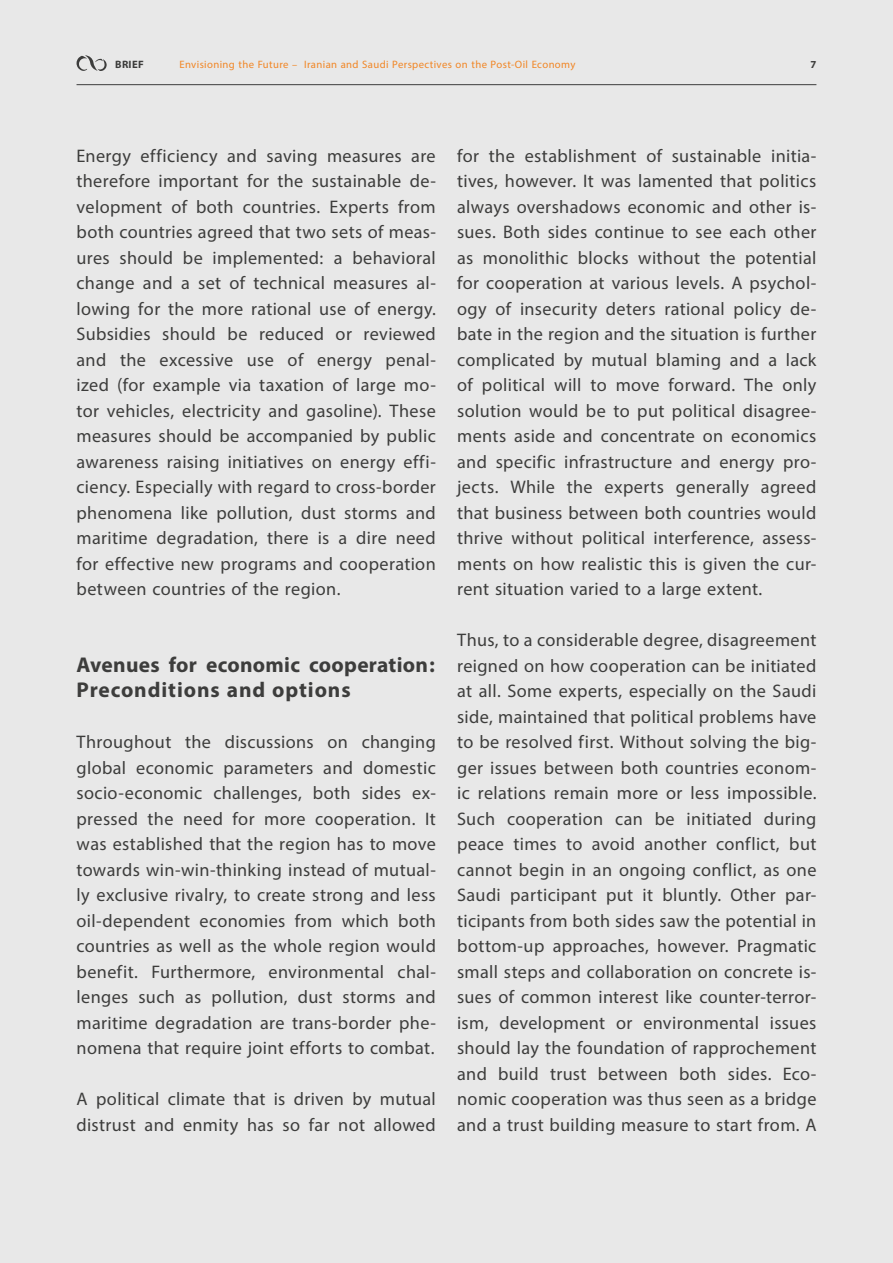
<style>
.page{position:relative;width:893px;height:1263px;background:#e8e8e8}
.page>*{position:absolute;margin:0;border:0;box-sizing:border-box;transform-origin:0 0}
.t1{font:700 30px/25.5px "Myriad Arabic";letter-spacing:.01em;color:#3d3d3c}
.t2{font:25.5px/25.5px "Myriad Arabic";letter-spacing:.015em;color:#3d3d3c;text-align:justify}
.t3{font:15px "Myriad Arabic";letter-spacing:.025em;color:#f18625}
.t4{font:700 15px "Myriad Arabic";letter-spacing:.02em;color:#3d3d3c}
</style>
<div class="page">
<hr style="left:77px;top:84px;width:739px;height:1px;background:#3d3d3c">
<svg style="left:77px;top:55px;width:30px;height:16px"></svg>
<p class="t4" style="left:115px;top:54px;width:30px">BRIEF</p>
<p class="t3" style="left:179px;top:54px;width:397px">Envisioning the Future – Iranian and Saudi Perspectives on the Post-Oil Economy</p>
<p class="t4" style="left:810px;top:54px;width:7px">7</p>
<p class="t2" style="left:77px;top:143px;width:361px">Energy efficiency and saving measures are therefore important for the sustainable de&shy;velopment of both countries. Experts from both countries agreed that two sets of meas&shy;ures should be implemented: a behavioral change and a set of technical measures al&shy;lowing for the more rational use of energy.<br>Subsidies should be reduced or reviewed and the excessive use of energy penal&shy;ized (for example via taxation of large mo&shy;tor vehicles, electricity and gasoline). These measures should be accompanied by public awareness raising initiatives on energy effi&shy;ciency. Especially with regard to cross-border phenomena like pollution, dust storms and maritime degradation, there is a dire need for effective new programs and cooperation between countries of the region.</p>
<p class="t1" style="left:77px;top:648px;width:361px">Avenues for economic cooperation:<br>Preconditions and options</p>
<p class="t2" style="left:77px;top:729px;width:361px">Throughout the discussions on changing global economic parameters and domestic socio-economic challenges, both sides ex&shy;pressed the need for more cooperation. It was established that the region has to move towards win-win-thinking instead of mutual&shy;ly exclusive rivalry, to create strong and less oil-dependent economies from which both countries as well as the whole region would benefit. Furthermore, environmental chal&shy;lenges such as pollution, dust storms and maritime degradation are trans-border phe&shy;nomena that require joint efforts to combat.</p>
<p class="t2" style="left:77px;top:1086px;width:361px">A political climate that is driven by mutual distrust and enmity has so far not allowed</p>
<p class="t2" style="left:457px;top:143px;width:361px">for the establishment of sustainable initia&shy;tives, however. It was lamented that politics always overshadows economic and other is&shy;sues. Both sides continue to see each other as monolithic blocks without the potential for cooperation at various levels. A psychol&shy;ogy of insecurity deters rational policy de&shy;bate in the region and the situation is further complicated by mutual blaming and a lack of political will to move forward. The only solution would be to put political disagree&shy;ments aside and concentrate on economics and specific infrastructure and energy pro&shy;jects. While the experts generally agreed that business between both countries would thrive without political interference, assess&shy;ments on how realistic this is given the cur&shy;rent situation varied to a large extent.</p>
<p class="t2" style="left:457px;top:627px;width:361px">Thus, to a considerable degree, disagreement reigned on how cooperation can be initiated at all. Some experts, especially on the Saudi side, maintained that political problems have to be resolved first. Without solving the big&shy;ger issues between both countries econom&shy;ic relations remain more or less impossible.<br>Such cooperation can be initiated during peace times to avoid another conflict, but cannot begin in an ongoing conflict, as one Saudi participant put it bluntly. Other par&shy;ticipants from both sides saw the potential in bottom-up approaches, however. Pragmatic small steps and collaboration on concrete is&shy;sues of common interest like counter-terror&shy;ism, development or environmental issues should lay the foundation of rapprochement and build trust between both sides. Eco&shy;nomic cooperation was thus seen as a bridge and a trust building measure to start from. A</p>
</div>
